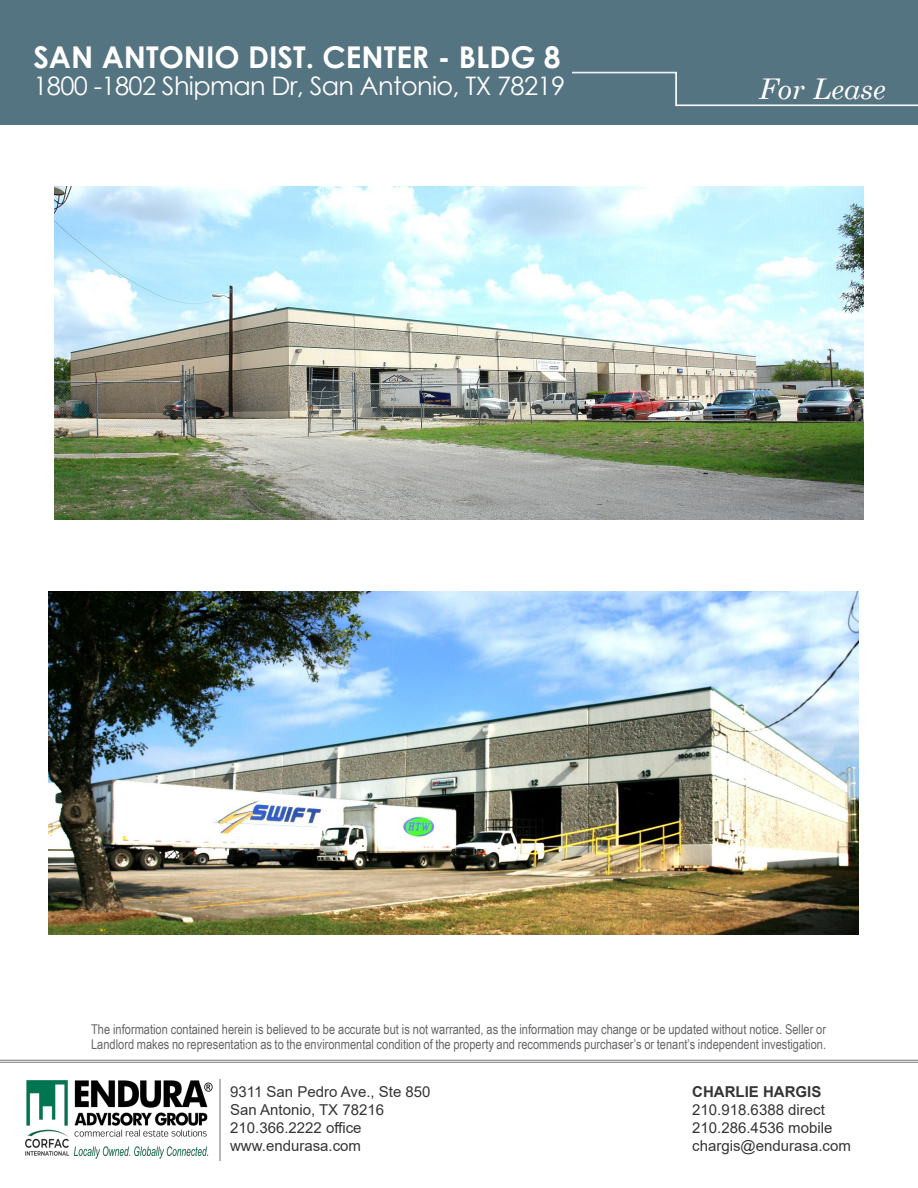
<style>
.page{position:relative;width:918px;height:1188px;background:#fff}
.page>*{position:absolute;margin:0;border:0;box-sizing:border-box;transform-origin:0 0}
.t1{font:700 30px "Century Gothic";color:#fff}
.t2{font:italic 28.5px "Century Schoolbook";color:#fff}
.t3{font:25.5px "Century Gothic";letter-spacing:-.025em;color:#fff}
.freight_smaller{font:15px "Arial";color:#363536}
.freight_smaller-2{font:700 15px "Arial";color:#363536}
.freight_smaller-3{font:13.5px/15px "Arial Narrow";color:#656568}
</style>
<div class="page">
<img style="left:25px;top:1080px;width:188px;height:79px">
<hr style="left:219px;top:1079px;width:2px;height:82px;background:#9d9fa2">
<hr style="left:0;top:1060px;width:918px;height:1px;background:#76787b">
<hr style="left:0;top:1062px;width:918px;height:1px;background:#76787b">
<img style="left:54px;top:187px;width:810px;height:333px">
<img style="left:49px;top:591px;width:810px;height:344px">
<div style="left:0;top:0;width:918px;height:124px;background:#557482"></div>
<svg style="left:572px;top:72px;width:346px;height:34px"></svg>
<p class="t1" style="left:33px;top:34px;width:529px">SAN ANTONIO DIST. CENTER - BLDG 8</p>
<p class="t3" style="left:33px;top:68px;width:533px">1800 -1802 Shipman Dr, San Antonio, TX 78219</p>
<p class="t2" style="left:759px;top:67px;width:129px">For Lease</p>
<p class="freight_smaller-3" style="left:91px;top:1021px;width:737px">The information contained herein is believed to be accurate but is not warranted, as the information may change or be updated without notice. Seller or<br>Landlord makes no representation as to the environmental condition of the property and recommends purchaser’s or tenant’s independent investigation.</p>
<p class="freight_smaller-2" style="left:692px;top:1082px;width:131px">CHARLIE HARGIS</p>
<p class="freight_smaller" style="left:692px;top:1100px;width:134px">210.918.6388 direct</p>
<p class="freight_smaller" style="left:692px;top:1118px;width:142px">210.286.4536 mobile</p>
<p class="freight_smaller" style="left:692px;top:1136px;width:160px">chargis@endurasa.com</p>
<p class="freight_smaller" style="left:230px;top:1082px;width:202px">9311 San Pedro Ave., Ste 850</p>
<p class="freight_smaller" style="left:230px;top:1100px;width:156px">San Antonio, TX 78216</p>
<p class="freight_smaller" style="left:230px;top:1118px;width:133px">210.366.2222 office</p>
<p class="freight_smaller" style="left:230px;top:1136px;width:132px">www.endurasa.com</p>
</div>
